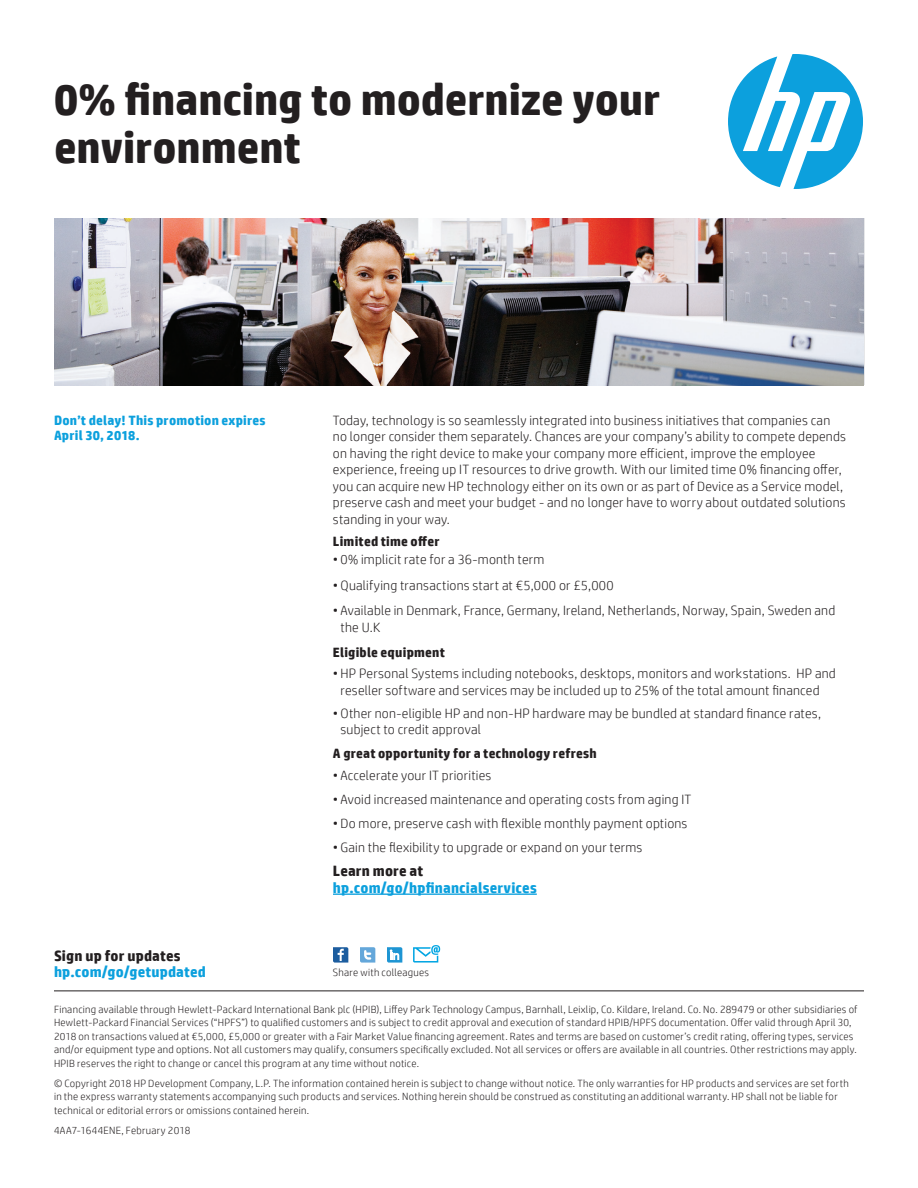
<style>
.page{position:relative;width:918px;height:1188px;background:#fff}
.page>*{position:absolute;margin:0;border:0;box-sizing:border-box;transform-origin:0 0}
.Cover_headline_30_32{font:700 45px/48px "HP Simplified";letter-spacing:-.005em;color:#231f20}
.Call_to_action_10_11{font:700 15px/16.5px "HP Simplified";letter-spacing:.01em;color:#0ca0dd}
.Body{font:300 13.5px/16.5px "HP Simplified";letter-spacing:.015em;color:#231f20}
.Body_header_bold{font:700 13.5px "HP Simplified";letter-spacing:.015em;color:#231f20}
.Sidebar_header_9_10{font:700 13.5px/15px "HP Simplified";letter-spacing:.015em;color:#0ca0dd}
.Legal_7_9{font:300 10.5px/13.5px "HP Simplified";letter-spacing:.025em;color:#231f20}
.s1{color:#231f20}
</style>
<div class="page">
<svg style="left:333px;top:947px;width:15px;height:16px"></svg>
<svg style="left:360px;top:947px;width:15px;height:16px"></svg>
<svg style="left:387px;top:947px;width:15px;height:16px"></svg>
<svg style="left:413px;top:945px;width:27px;height:18px"></svg>
<hr style="left:54px;top:991px;width:810px;height:1px;background:#231f20">
<svg style="left:728px;top:54px;width:135px;height:135px"></svg>
<hr style="left:333px;top:894px;width:204px;height:1px;background:#0ca0dd">
<img style="left:54px;top:219px;width:810px;height:166px">
<p class="Cover_headline_30_32" style="left:54px;top:75px;width:608px">0% financing to modernize your environment</p>
<p class="Sidebar_header_9_10" style="left:54px;top:412px;width:213px">Don’t delay! This promotion expires<br>April 30, 2018.</p>
<p class="Body" style="left:333px;top:411px;width:515px">Today, technology is so seamlessly integrated into business initiatives that companies can no longer consider them separately. Chances are your company’s ability to compete depends on having the right device to make your company more efficient, improve the employee experience, freeing up IT resources to drive growth. With our limited time 0% financing offer, you can acquire new HP technology either on its own or as part of Device as a Service model, preserve cash and meet your budget - and no longer have to worry about outdated solutions standing in your way.</p>
<p class="Body_header_bold" style="left:333px;top:534px;width:108px">Limited time offer</p>
<p class="Body" style="left:333px;top:551px;width:213px">• 0% implicit rate for a 36-month term</p>
<p class="Body" style="left:333px;top:576px;width:282px">• Qualifying transactions start at €5,000 or £5,000</p>
<p class="Body" style="left:341px;top:602px;width:496px;text-indent:-8px">• Available in Denmark, France, Germany, Ireland, Netherlands, Norway, Spain, Sweden and the U.K</p>
<p class="Body_header_bold" style="left:333px;top:645px;width:114px">Eligible equipment</p>
<p class="Body" style="left:341px;top:665px;width:497px;text-indent:-8px">• HP Personal Systems including notebooks, desktops, monitors and workstations. HP and reseller software and services may be included up to 25% of the total amount financed</p>
<p class="Body" style="left:341px;top:705px;width:482px;text-indent:-8px">• Other non-eligible HP and non-HP hardware may be bundled at standard finance rates, subject to credit approval</p>
<p class="Body_header_bold" style="left:333px;top:745px;width:265px">A great opportunity for a technology refresh</p>
<p class="Body" style="left:333px;top:767px;width:160px">• Accelerate your IT priorities</p>
<p class="Body" style="left:333px;top:791px;width:360px">• Avoid increased maintenance and operating costs from aging IT</p>
<p class="Body" style="left:333px;top:815px;width:356px">• Do more, preserve cash with flexible monthly payment options</p>
<p class="Body" style="left:333px;top:839px;width:311px">• Gain the flexibility to upgrade or expand on your terms</p>
<p class="Call_to_action_10_11" style="left:333px;top:863px;width:205px"><span class="s1">Learn more at </span>hp.com/go/hpfinancialservices</p>
<p class="Call_to_action_10_11" style="left:54px;top:947px;width:153px"><span class="s1">Sign up for updates </span>hp.com/go/getupdated</p>
<p class="Legal_7_9" style="left:54px;top:1002px;width:805px">Financing available through Hewlett-Packard International Bank plc (HPIB), Liffey Park Technology Campus, Barnhall, Leixlip, Co. Kildare, Ireland. Co. No. 289479 or other subsidiaries of Hewlett-Packard Financial Services (“HPFS”) to qualified customers and is subject to credit approval and execution of standard HPIB/HPFS documentation. Offer valid through April 30, 2018 on transactions valued at €5,000, £5,000 or greater with a Fair Market Value financing agreement. Rates and terms are based on customer’s credit rating, offering types, services and/or equipment type and options. Not all customers may qualify, consumers specifically excluded. Not all services or offers are available in all countries. Other restrictions may apply.<br>HPIB reserves the right to change or cancel this program at any time without notice.</p>
<p class="Legal_7_9" style="left:54px;top:1076px;width:796px">© Copyright 2018 HP Development Company, L.P. The information contained herein is subject to change without notice. The only warranties for HP products and services are set forth in the express warranty statements accompanying such products and services. Nothing herein should be construed as constituting an additional warranty. HP shall not be liable for technical or editorial errors or omissions contained herein.</p>
<p class="Legal_7_9" style="left:54px;top:1123px;width:138px">4AA7-1644ENE, February 2018</p>
<p class="Legal_7_9" style="left:333px;top:965px;width:98px">Share with colleagues</p>
</div>
